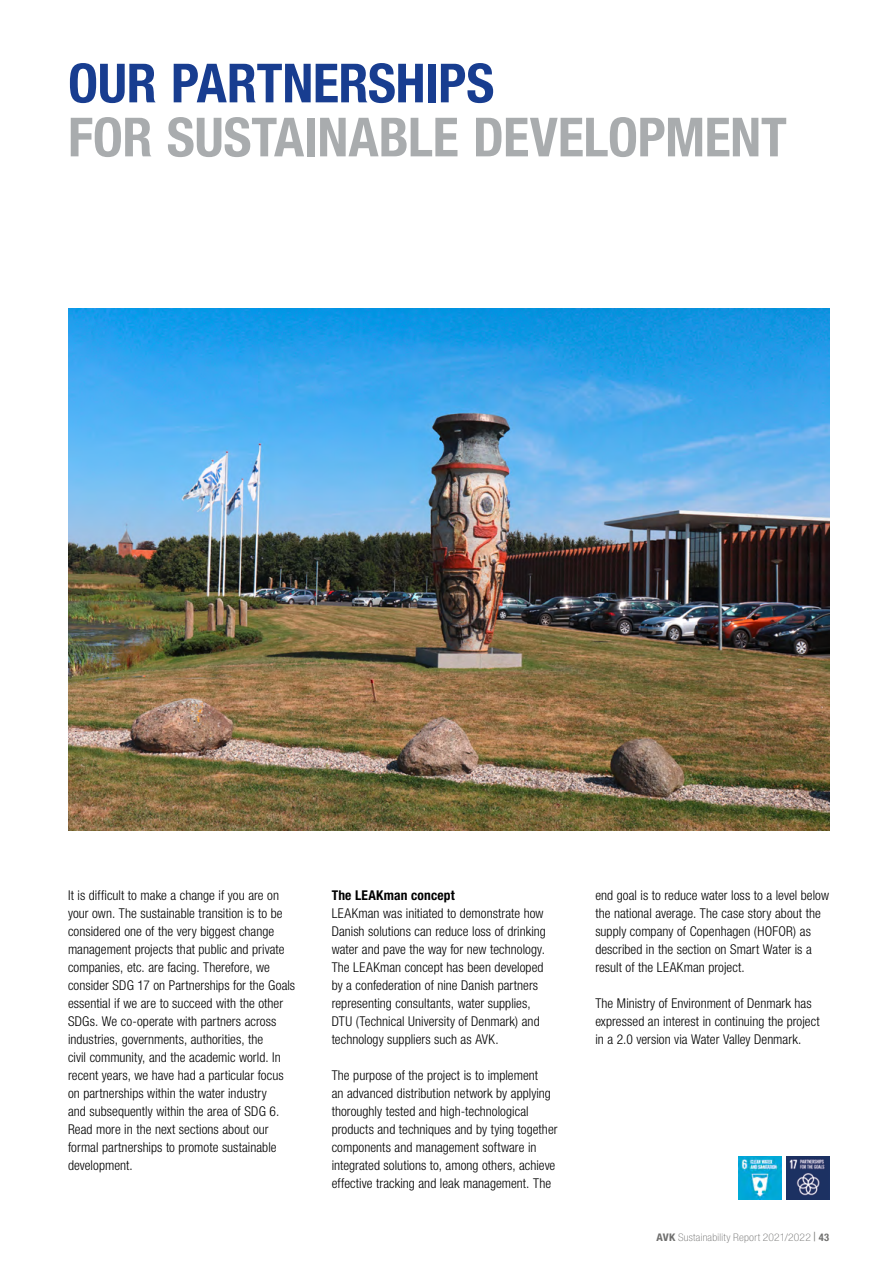
<style>
.page{position:relative;width:893px;height:1263px;background:#fff}
.page>*{position:absolute;margin:0;border:0;box-sizing:border-box;transform-origin:0 0}
.t1{font:700 condensed 54px "Helvetica Neue LT Pro";letter-spacing:-.005em;color:#a9acae}
.t2{font:700 condensed 54px "Helvetica Neue LT Pro";letter-spacing:-.01em;color:#183d90}
.t3{font:300 condensed 13.5px/18px "Helvetica Neue LT Pro";letter-spacing:.005em;color:#000}
.t4{font:700 condensed 13.5px "Helvetica Neue LT Pro";letter-spacing:.01em;color:#000}
.t5{font:100 condensed 10.5px "Helvetica Neue LT Pro";letter-spacing:.02em;color:#6f6f6e;scale:1.1 1}
.s1{font-weight:700}
.s2{font-family:"Times New Roman";font-weight:700;font-stretch:normal}
</style>
<div class="page">
<img style="left:787px;top:1157px;width:42px;height:42px">
<img style="left:739px;top:1157px;width:42px;height:42px">
<img style="left:68px;top:308px;width:761px;height:522px">
<h1 class="t2" style="left:68px;top:50px;width:428px">OUR PARTNERSHIPS</h1>
<h1 class="t1" style="left:68px;top:104px;width:720px">FOR SUSTAINABLE DEVELOPMENT</h1>
<p class="t3" style="left:68px;top:886px;width:229px">It is difficult to make a change if you are on your own. The sustainable transition is to be considered one of the very biggest change management projects that public and private companies, etc. are facing. Therefore, we consider SDG 17 on Partnerships for the Goals essential if we are to succeed with the other SDGs. We co-operate with partners across industries, governments, authorities, the<br>civil community, and the academic world. In recent years, we have had a particular focus on partnerships within the water industry<br>and subsequently within the area of SDG 6.<br>Read more in the next sections about our formal partnerships to promote sustainable development.</p>
<p class="t4" style="left:332px;top:887px;width:125px">The LEAKman concept</p>
<p class="t3" style="left:332px;top:904px;width:216px">LEAKman was initiated to demonstrate how Danish solutions can reduce loss of drinking water and pave the way for new technology.<br>The LEAKman concept has been developed by a confederation of nine Danish partners representing consultants, water supplies, DTU (Technical University of Denmark) and technology suppliers such as AVK.</p>
<p class="t3" style="left:332px;top:1066px;width:227px">The purpose of the project is to implement<br>an advanced distribution network by applying thoroughly tested and high-technological products and techniques and by tying together components and management software in integrated solutions to, among others, achieve effective tracking and leak management. The</p>
<p class="t3" style="left:595px;top:886px;width:235px">end goal is to reduce water loss to a level below the national average. The case story about the supply company of Copenhagen (HOFOR) as described in the section on Smart Water is a result of the LEAKman project.</p>
<p class="t3" style="left:595px;top:994px;width:226px">The Ministry of Environment of Denmark has expressed an interest in continuing the project in a 2.0 version via Water Valley Denmark.</p>
<p class="t5" style="left:656px;top:1231px;width:159px"><span class="s1">AVK</span> Sustainability Report 2021/2022 <span class="s2">|</span> <span class="s1">43</span></p>
</div>
